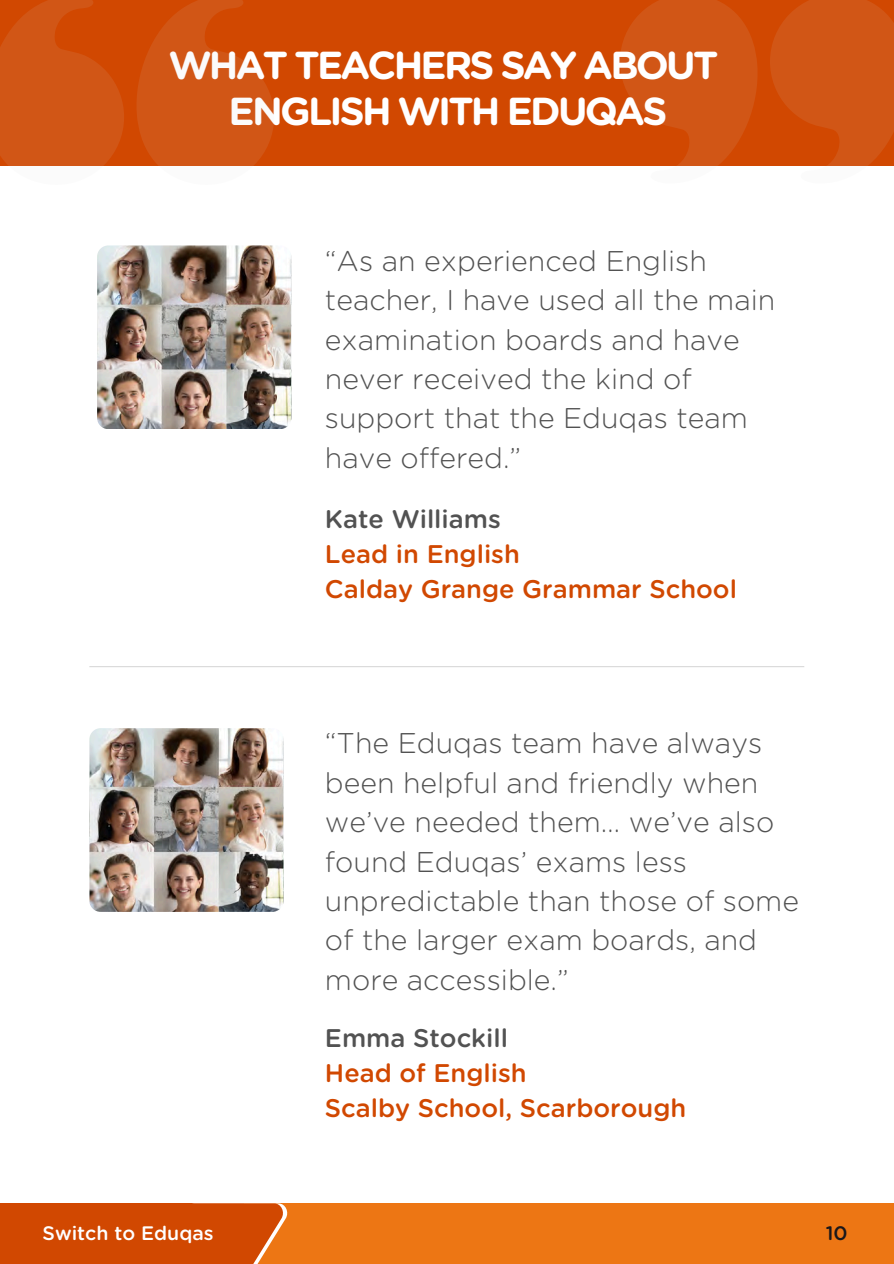
<style>
.page{position:relative;width:894px;height:1264px;background:#fff}
.page>*{position:absolute;margin:0;border:0;box-sizing:border-box;transform-origin:0 0}
.t1{font:700 39px/46.2px "Gotham Rounded";letter-spacing:-.07em;color:#fff;text-align:center}
.t2{font:300 28.5px/39.3px "Gotham Rounded";color:#525252}
.t3{font:500 25.5px/34.8px "Gotham Rounded";color:#d14801}
.t4{font:500 19.5px "Gotham Rounded";color:#fff}
.t5{font:500 19.5px "Gotham Rounded";color:#1a171b}
.s1{color:#525252}
</style>
<div class="page">
<div style="left:0;top:0;width:893px;height:165px;background:#d14801"></div>
<svg style="left:619px;top:0;width:141px;height:166px"></svg>
<svg style="left:769px;top:0;width:124px;height:166px"></svg>
<svg style="left:134px;top:0;width:140px;height:166px"></svg>
<svg style="left:0;top:0;width:124px;height:166px"></svg>
<hr style="left:89px;top:666px;width:715px;height:1px;background:#d9d9d9">
<div style="left:232px;top:1203px;width:661px;height:60px;background:#ed7614"></div>
<div style="left:0;top:1203px;width:244px;height:60px;background:#d14801"></div>
<svg style="left:192px;top:1203px;width:95px;height:60px"></svg>
<img style="left:97px;top:245px;width:194px;height:184px;border-radius:11px">
<img style="left:89px;top:728px;width:194px;height:183px;border-radius:11px">
<p class="t1" style="left:169px;top:42px;width:551px">WHAT TEACHERS SAY ABOUT<br>ENGLISH WITH EDUQAS</p>
<p class="t2" style="left:325px;top:241px;width:452px">“As an experienced English teacher, I have used all the main examination boards and have never received the kind of support that the Eduqas team have offered.”</p>
<h2 class="t3" style="left:325px;top:501px;width:413px"><span class="s1">Kate Williams<br></span>Lead in English<br>Calday Grange Grammar School</h2>
<p class="t2" style="left:325px;top:723px;width:475px">“The Eduqas team have always been helpful and friendly when we’ve needed them… we’ve also found Eduqas’ exams less unpredictable than those of some of the larger exam boards, and more accessible.”</p>
<h2 class="t3" style="left:325px;top:1020px;width:363px"><span class="s1">Emma Stockill<br></span>Head of English<br>Scalby School, Scarborough</h2>
<h1 class="t4" style="left:43px;top:1221px;width:172px">Switch to Eduqas</h1>
<p class="t5" style="left:825px;top:1221px;width:23px">10</p>
</div>
